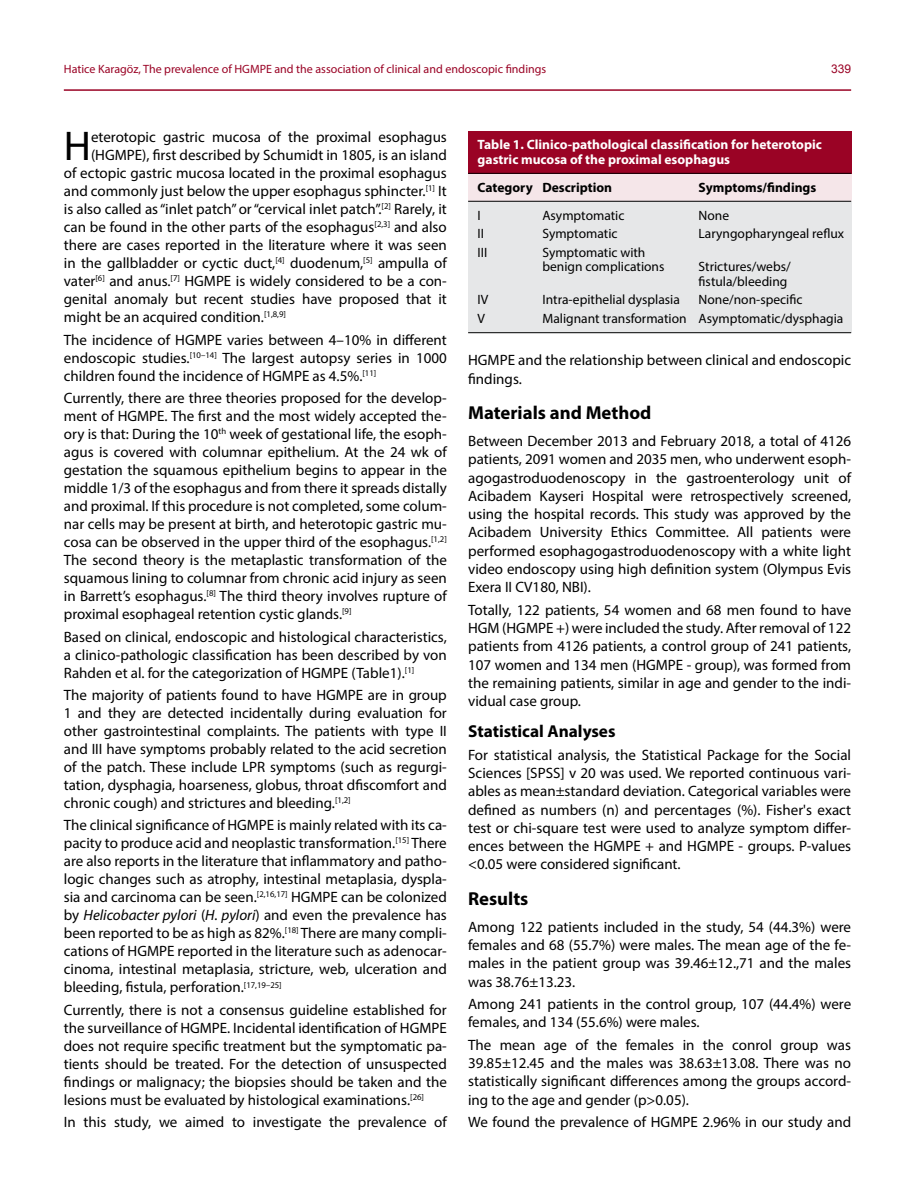
<style>
.page{position:relative;width:915px;height:1191px;background:#fff}
.page>*{position:absolute;margin:0;border:0;box-sizing:border-box;transform-origin:0 0}
.t1{font:41.7px "Myriad Pro";color:#000}
.t2{font:700 18.75px "Myriad Pro";color:#000}
.t3{font:700 17.25px "Myriad Pro";color:#000}
.t4{font:15px/18px "Myriad Pro";color:#000;text-align:justify}
.t5{font:13.5px/14.4px "Myriad Pro";color:#000}
.t6{font:700 13.5px/14.4px "Myriad Pro";color:#fff}
.t7{font:700 13.5px "Myriad Pro";color:#000}
.t8{font:12px "Myriad Pro";color:#9a0325}
.t9{font:12px "Arial";color:#9a0325}
.s1{font-style:italic}
</style>
<div class="page">
<hr style="left:64px;top:89px;width:786px;height:2px;background:#9a0325">
<div style="left:468px;top:131px;width:382px;height:42px;background:#9a0325"></div>
<div style="left:468px;top:201px;width:382px;height:132px;background:#e6e7e8"></div>
<div style="left:468px;top:173px;width:382px;height:28px;background:#f5e6e9"></div>
<hr style="left:468px;top:201px;width:382px;height:1px;background:#000">
<hr style="left:468px;top:332px;width:382px;height:1px;background:#000">
<p class="t8" style="left:64px;top:61px;width:484px">Hatice Karagöz, The prevalence of HGMPE and the association of clinical and endoscopic findings</p>
<p class="t9" style="left:830px;top:60px;width:22px">339</p>
<h1 class="t1" style="left:64px;top:120px;width:29px">H</h1>
<p class="t4" style="left:91px;top:128px;width:357px">eterotopic gastric mucosa of the proximal esophagus</p>
<p class="t4" style="left:91px;top:146px;width:357px">(HGMPE), first described by Schumidt in 1805, is an island</p>
<p class="t4" style="left:64px;top:164px;width:384px">of ectopic gastric mucosa located in the proximal esophagus</p>
<p class="t4" style="left:64px;top:182px;width:384px">and commonly just below the upper esophagus sphincter.<sup>[1]</sup> It</p>
<p class="t4" style="left:64px;top:200px;width:384px">is also called as “inlet patch” or “cervical inlet patch”.<sup>[2]</sup> Rarely, it</p>
<p class="t4" style="left:64px;top:218px;width:384px">can be found in the other parts of the esophagus<sup>[2,3]</sup> and also</p>
<p class="t4" style="left:64px;top:236px;width:384px">there are cases reported in the literature where it was seen</p>
<p class="t4" style="left:64px;top:254px;width:384px">in the gallbladder or cyctic duct,<sup>[4]</sup> duodenum,<sup>[5]</sup> ampulla of</p>
<p class="t4" style="left:64px;top:272px;width:384px">vater<sup>[6]</sup> and anus.<sup>[7]</sup> HGMPE is widely considered to be a con-</p>
<p class="t4" style="left:64px;top:290px;width:384px">genital anomaly but recent studies have proposed that it</p>
<p class="t4" style="left:64px;top:308px;width:224px">might be an acquired condition.<sup>[1,8,9]</sup></p>
<p class="t4" style="left:64px;top:330px;width:384px">The incidence of HGMPE varies between 4–10% in different endoscopic studies.<sup>[10–14]</sup> The largest autopsy series in 1000 children found the incidence of HGMPE as 4.5%.<sup>[11]</sup></p>
<p class="t4" style="left:64px;top:389px;width:384px">Currently, there are three theories proposed for the develop&shy;ment of HGMPE. The first and the most widely accepted the&shy;ory is that: During the 10<sup>th</sup> week of gestational life, the esoph&shy;agus is covered with columnar epithelium. At the 24 wk of gestation the squamous epithelium begins to appear in the middle 1/3 of the esophagus and from there it spreads distally and proximal. If this procedure is not completed, some colum&shy;nar cells may be present at birth, and heterotopic gastric mu&shy;cosa can be observed in the upper third of the esophagus.<sup>[1,2] </sup>The second theory is the metaplastic transformation of the squamous lining to columnar from chronic acid injury as seen in Barrett’s esophagus.<sup>[8]</sup> The third theory involves rupture of proximal esophageal retention cystic glands.<sup>[9]</sup></p>
<p class="t4" style="left:64px;top:627px;width:384px">Based on clinical, endoscopic and histological characteristics, a clinico-pathologic classification has been described by von Rahden et al. for the categorization of HGMPE (Table1).<sup>[1]</sup></p>
<p class="t4" style="left:64px;top:685px;width:384px">The majority of patients found to have HGMPE are in group 1 and they are detected incidentally during evaluation for other gastrointestinal complaints. The patients with type II and III have symptoms probably related to the acid secretion of the patch. These include LPR symptoms (such as regurgi&shy;tation, dysphagia, hoarseness, globus, throat dfiscomfort and chronic cough) and strictures and bleeding.<sup>[1,2]</sup></p>
<p class="t4" style="left:64px;top:816px;width:384px">The clinical significance of HGMPE is mainly related with its ca&shy;pacity to produce acid and neoplastic transformation.<sup>[15]</sup> There are also reports in the literature that inflammatory and patho&shy;logic changes such as atrophy, intestinal metaplasia, dyspla&shy;sia and carcinoma can be seen.<sup>[2,16,17]</sup> HGMPE can be colonized by <span class="s1">Helicobacter pylori</span> (<span class="s1">H. pylori</span>) and even the prevalence has been reported to be as high as 82%.<sup>[18]</sup> There are many compli&shy;cations of HGMPE reported in the literature such as adenocar&shy;cinoma, intestinal metaplasia, stricture, web, ulceration and bleeding, fistula, perforation.<sup>[17,19–25]</sup></p>
<p class="t4" style="left:64px;top:1000px;width:384px">Currently, there is not a consensus guideline established for the surveillance of HGMPE. Incidental identification of HGMPE does not require specific treatment but the symptomatic pa&shy;tients should be treated. For the detection of unsuspected findings or malignacy; the biopsies should be taken and the lesions must be evaluated by histological examinations.<sup>[26]</sup></p>
<p class="t4" style="left:64px;top:1113px;width:384px">In this study, we aimed to investigate the prevalence of</p>
<p class="t6" style="left:477px;top:137px;width:345px">Table 1. Clinico-pathological classification for heterotopic gastric mucosa of the proximal esophagus</p>
<p class="t7" style="left:477px;top:179px;width:136px">Category Description</p>
<p class="t7" style="left:698px;top:179px;width:119px">Symptoms/findings</p>
<p class="t5" style="left:477px;top:208px;width:5px">I</p>
<p class="t5" style="left:542px;top:208px;width:84px">Asymptomatic</p>
<p class="t5" style="left:698px;top:208px;width:32px">None</p>
<p class="t5" style="left:477px;top:226px;width:8px">II</p>
<p class="t5" style="left:542px;top:226px;width:77px">Symptomatic</p>
<p class="t5" style="left:698px;top:226px;width:147px">Laryngopharyngeal reflux</p>
<p class="t5" style="left:477px;top:245px;width:11px">III</p>
<p class="t5" style="left:542px;top:245px;width:123px">Symptomatic with benign complications</p>
<p class="t5" style="left:698px;top:259px;width:94px">Strictures/webs/ fistula/bleeding</p>
<p class="t5" style="left:477px;top:292px;width:12px">IV</p>
<p class="t5" style="left:542px;top:292px;width:139px">Intra-epithelial dysplasia</p>
<p class="t5" style="left:698px;top:292px;width:105px">None/non-specific</p>
<p class="t5" style="left:477px;top:311px;width:9px">V</p>
<p class="t5" style="left:542px;top:311px;width:302px">Malignant transformation Asymptomatic/dysphagia</p>
<p class="t4" style="left:468px;top:351px;width:384px">HGMPE and the relationship between clinical and endoscopic findings.</p>
<p class="t2" style="left:468px;top:401px;width:185px">Materials and Method</p>
<p class="t4" style="left:468px;top:431px;width:384px">Between December 2013 and February 2018, a total of 4126 patients, 2091 women and 2035 men, who underwent esoph&shy;agogastroduodenoscopy in the gastroenterology unit of Acibadem Kayseri Hospital were retrospectively screened, using the hospital records. This study was approved by the Acibadem University Ethics Committee. All patients were performed esophagogastroduodenoscopy with a white light video endoscopy using high definition system (Olympus Evis Exera II CV180, NBI).</p>
<p class="t4" style="left:468px;top:600px;width:384px">Totally, 122 patients, 54 women and 68 men found to have HGM (HGMPE +) were included the study. After removal of 122 patients from 4126 patients, a control group of 241 patients, 107 women and 134 men (HGMPE - group), was formed from the remaining patients, similar in age and gender to the indi&shy;vidual case group.</p>
<p class="t3" style="left:468px;top:720px;width:149px">Statistical Analyses</p>
<p class="t4" style="left:468px;top:745px;width:384px">For statistical analysis, the Statistical Package for the Social Sciences [SPSS] v 20 was used. We reported continuous vari&shy;ables as mean±standard deviation. Categorical variables were defined as numbers (n) and percentages (%). Fisher's exact test or chi-square test were used to analyze symptom differ&shy;ences between the HGMPE + and HGMPE - groups. P-values &lt;0.05 were considered significant.</p>
<p class="t2" style="left:468px;top:886px;width:62px">Results</p>
<p class="t4" style="left:468px;top:917px;width:384px">Among 122 patients included in the study, 54 (44.3%) were females and 68 (55.7%) were males. The mean age of the fe&shy;males in the patient group was 39.46±12.,71 and the males was 38.76±13.23.</p>
<p class="t4" style="left:468px;top:994px;width:384px">Among 241 patients in the control group, 107 (44.4%) were females, and 134 (55.6%) were males.</p>
<p class="t4" style="left:468px;top:1035px;width:384px">The mean age of the females in the conrol group was 39.85±12.45 and the males was 38.63±13.08. There was no statistically significant differences among the groups accord&shy;ing to the age and gender (p&gt;0.05).</p>
<p class="t4" style="left:468px;top:1113px;width:384px">We found the prevalence of HGMPE 2.96% in our study and</p>
</div>
